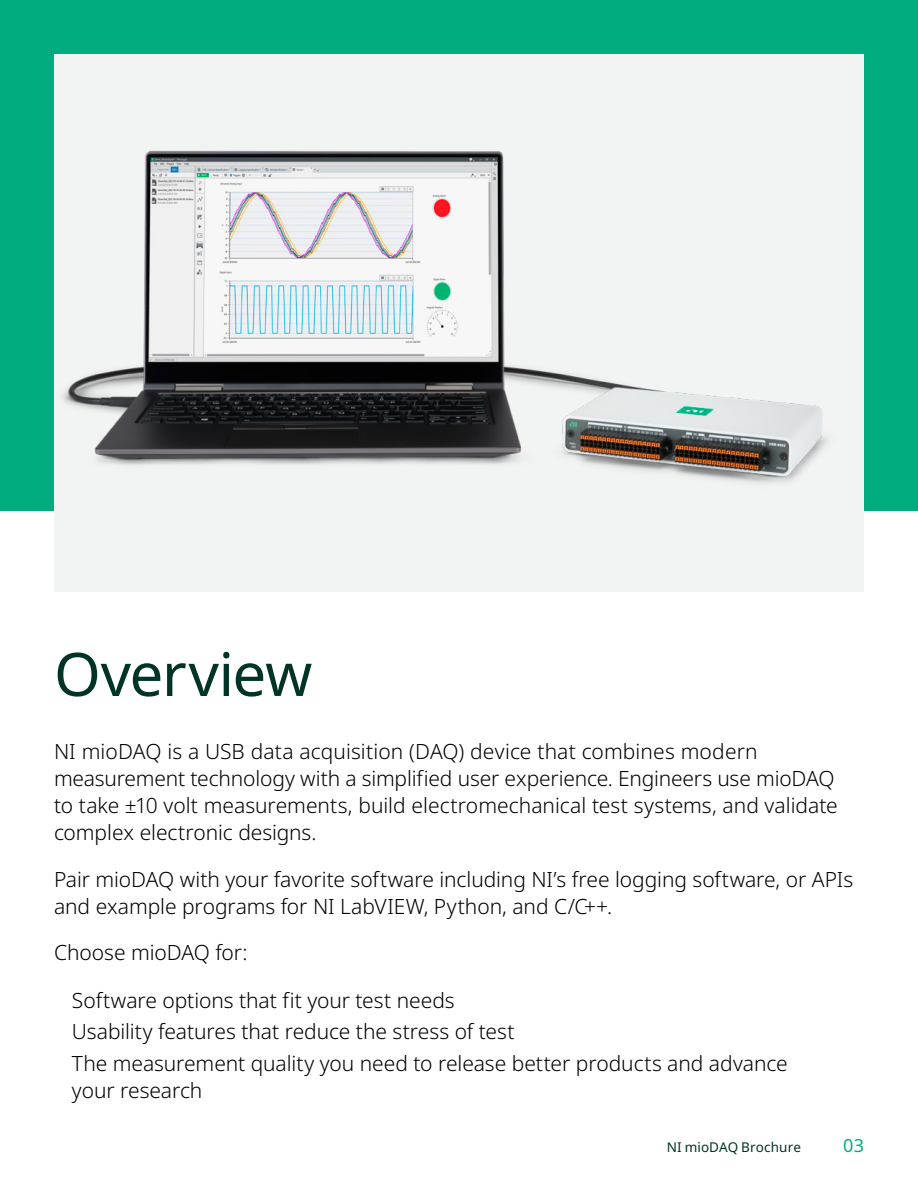
<style>
.page{position:relative;width:918px;height:1188px;background:#fff}
.page>*{position:absolute;margin:0;border:0;box-sizing:border-box;transform-origin:0 0}
.t1{font:60px "Noto Sans";letter-spacing:-.02em;color:#003427}
.t2{font:300 21px/27px "Noto Sans";letter-spacing:-.005em;color:#000}
.t3{font:18px "Noto Sans";color:#00ac7e}
.t4{font:13.5px "Noto Sans";letter-spacing:.01em;color:#003427}
</style>
<div class="page">
<div style="left:0;top:0;width:918px;height:510px;background:#00ac7e"></div>
<img style="left:54px;top:54px;width:810px;height:537px">
<h1 class="t1" style="left:54px;top:632px;width:260px">Overview</h1>
<p class="t2" style="left:54px;top:738px;width:785px">NI mioDAQ is a USB data acquisition (DAQ) device that combines modern measurement technology with a simplified user experience. Engineers use mioDAQ to take ±10 volt measurements, build electromechanical test systems, and validate complex electronic designs.</p>
<p class="t2" style="left:54px;top:866px;width:801px">Pair mioDAQ with your favorite software including NI’s free logging software, or APIs and example programs for NI LabVIEW, Python, and C/C++.</p>
<p class="t2" style="left:54px;top:939px;width:195px">Choose mioDAQ for:</p>
<p class="t2" style="left:72px;top:985px;width:717px;line-height:31.5px">Software options that fit your test needs<br>Usability features that reduce the stress of test<br>The measurement quality you need to release better products and advance</p>
<p class="t2" style="left:72px;top:1077px;width:132px">your research</p>
<p class="t4" style="left:667px;top:1138px;width:136px">NI mioDAQ Brochure</p>
<p class="t3" style="left:843px;top:1133px;width:22px">03</p>
</div>
